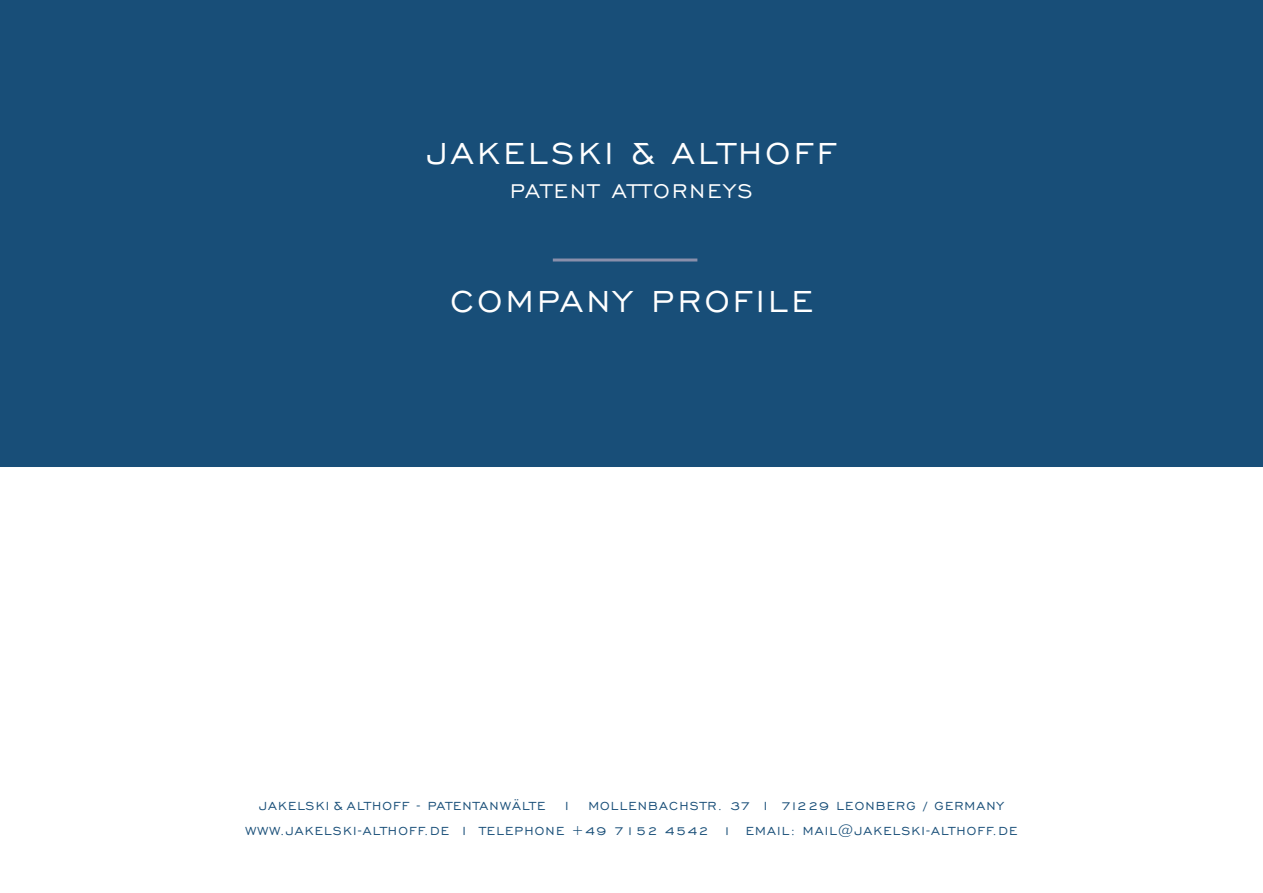
<style>
.page{position:relative;width:1263px;height:893px;background:#fff}
.page>*{position:absolute;margin:0;border:0;box-sizing:border-box;transform-origin:0 0}
._02_Headline{font:39px "Engravers Gothic BT";letter-spacing:.09em;color:#fff}
._02_Headline-2{font:25.5px "Engravers Gothic BT";letter-spacing:.09em;color:#fff}
.t1{font:15px/25.5px "Engravers Gothic BT";letter-spacing:.08em;color:#184e78}
</style>
<div class="page">
<div style="left:0;top:0;width:1263px;height:466px;background:#184e78"></div>
<hr style="left:553px;top:258px;width:144px;height:3px;background:#898fab">
<p class="_02_Headline" style="left:427px;top:131px;width:410px">JAKELSKI &amp; ALTHOFF</p>
<p class="_02_Headline-2" style="left:510px;top:177px;width:244px">PATENT ATTORNEYS</p>
<p class="_02_Headline" style="left:450px;top:279px;width:364px">COMPANY PROFILE</p>
<p class="t1" style="left:259px;top:793px;width:288px">JAKELSKI &amp; ALTHOFF - PATENTANWÄLTE</p>
<p class="t1" style="left:565px;top:793px;width:5px">I</p>
<p class="t1" style="left:246px;top:793px;width:773px;text-indent:343px">MOLLENBACHSTR. 37 I 71229 LEONBERG / GERMANY<br>WWW.JAKELSKI-ALTHOFF.DE I TELEPHONE +49 7152 4542 1 EMAIL: MAIL@JAKELSKI-ALTHOFF.DE</p>
</div>
